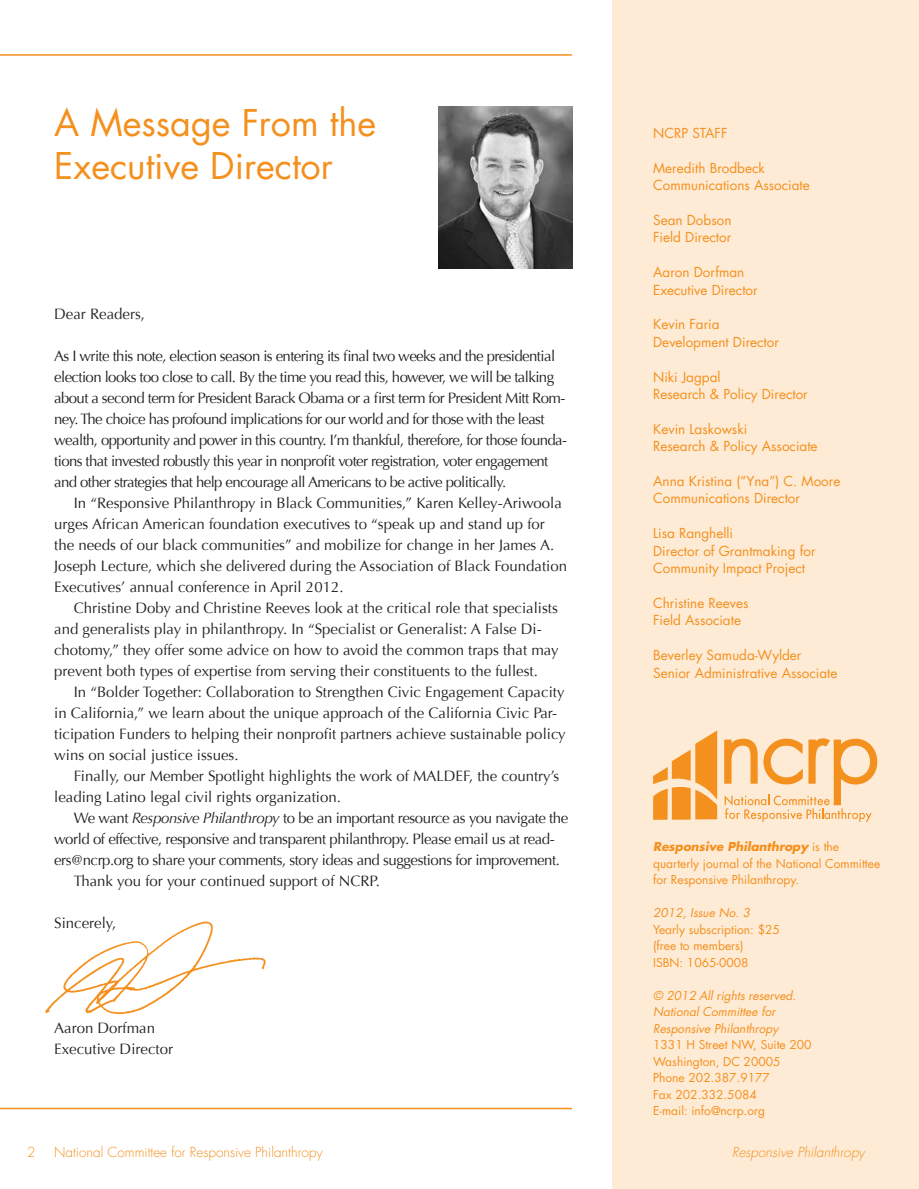
<style>
.page{position:relative;width:919px;height:1189px;background:#fff}
.page>*{position:absolute;margin:0;border:0;box-sizing:border-box;transform-origin:0 0}
.t1{font:36px/43.2px "Futura";color:#f4901d}
.t2{font:15px/21px "Optima";color:#231f20}
.t3{font:15px/21px "Optima";letter-spacing:-.04em;color:#231f20}
.t4{font:15px "Optima";letter-spacing:-.03em;color:#231f20}
.t5{font:13.5px/17.4px "Futura";color:#f4901d}
.t6{font:300 13.5px "Futura";color:#f4901d}
.t7{font:italic 300 13.5px "Futura";color:#f4901d}
.t8{font:12px/16.5px "Futura";color:#f4901d}
.t9{font:italic 12px/16.5px "Futura";color:#f4901d}
.s1{font-style:italic}
.s2{font-weight:700;font-style:italic}
</style>
<div class="page">
<div style="left:612px;top:0;width:306px;height:1188px;background:#feebd6"></div>
<svg style="left:653px;top:730px;width:224px;height:92px"></svg>
<hr style="left:0;top:54px;width:572px;height:2px;background:#f4901d">
<hr style="left:0;top:1107px;width:572px;height:2px;background:#f4901d">
<img style="left:439px;top:106px;width:133px;height:162px">
<img style="left:45px;top:921px;width:221px;height:93px">
<svg style="left:918px;top:0;width:1px;height:27px"></svg>
<h1 class="t1" style="left:54px;top:101px;width:323px">A Message From the<br>Executive Director</h1>
<p class="t2" style="left:54px;top:303px;width:92px">Dear Readers,</p>
<p class="t3" style="left:54px;top:345px;width:514px">As I write this note, election season is entering its final two weeks and the presidential election looks too close to call. By the time you read this, however, we will be talking about a second term for President Barack Obama or a first term for President Mitt Rom&shy;ney. The choice has profound implications for our world and for those with the least wealth, opportunity and power in this country. I’m thankful, therefore, for those founda&shy;tions that invested robustly this year in nonprofit voter registration, voter engagement and other strategies that help encourage all Americans to be active politically.</p>
<p class="t2" style="left:54px;top:492px;width:514px;text-indent:20px">In “Responsive Philanthropy in Black Communities,” Karen Kelley-Ariwoola urges African American foundation executives to “speak up and stand up for the needs of our black communities” and mobilize for change in her James A.<br>Joseph Lecture, which she delivered during the Association of Black Foundation Executives’ annual conference in April 2012.</p>
<p class="t2" style="left:54px;top:597px;width:505px;text-indent:20px">Christine Doby and Christine Reeves look at the critical role that specialists and generalists play in philanthropy. In “Specialist or Generalist: A False Di&shy;chotomy,” they offer some advice on how to avoid the common traps that may prevent both types of expertise from serving their constituents to the fullest.</p>
<p class="t2" style="left:54px;top:681px;width:513px;text-indent:20px">In “Bolder Together: Collaboration to Strengthen Civic Engagement Capacity in California,” we learn about the unique approach of the California Civic Par&shy;ticipation Funders to helping their nonprofit partners achieve sustainable policy wins on social justice issues.</p>
<p class="t2" style="left:54px;top:765px;width:506px;text-indent:20px">Finally, our Member Spotlight highlights the work of MALDEF, the country’s leading Latino legal civil rights organization.</p>
<p class="t4" style="left:74px;top:809px;width:496px">We want <span class="s1">Responsive Philanthropy</span> to be an important resource as you navigate the</p>
<p class="t4" style="left:54px;top:830px;width:502px">world of effective, responsive and transparent philanthropy. Please email us at read-</p>
<p class="t4" style="left:54px;top:851px;width:507px">ers@ncrp.org to share your comments, story ideas and suggestions for improvement.</p>
<p class="t2" style="left:74px;top:870px;width:308px">Thank you for your continued support of NCRP.</p>
<p class="t2" style="left:54px;top:912px;width:63px">Sincerely,</p>
<p class="t2" style="left:54px;top:1017px;width:120px">Aaron Dorfman<br>Executive Director</p>
<p class="t5" style="left:653px;top:124px;width:76px">NCRP STAFF</p>
<p class="t5" style="left:653px;top:159px;width:158px">Meredith Brodbeck<br>Communications Associate</p>
<p class="t5" style="left:653px;top:211px;width:80px">Sean Dobson<br>Field Director</p>
<p class="t5" style="left:653px;top:263px;width:106px">Aaron Dorfman<br>Executive Director</p>
<p class="t5" style="left:653px;top:315px;width:127px">Kevin Faria<br>Development Director</p>
<p class="t5" style="left:653px;top:368px;width:156px">Niki Jagpal<br>Research &amp; Policy Director</p>
<p class="t5" style="left:653px;top:420px;width:166px">Kevin Laskowski<br>Research &amp; Policy Associate</p>
<p class="t5" style="left:653px;top:472px;width:189px">Anna Kristina (“Yna”) C. Moore<br>Communications Director</p>
<p class="t5" style="left:653px;top:524px;width:164px">Lisa Ranghelli<br>Director of Grantmaking for<br>Community Impact Project</p>
<p class="t5" style="left:653px;top:594px;width:97px">Christine Reeves<br>Field Associate</p>
<p class="t5" style="left:653px;top:646px;width:186px">Beverley Samuda-Wylder<br>Senior Administrative Associate</p>
<p class="t8" style="left:653px;top:838px;width:228px"><span class="s2">Responsive Philanthropy</span> is the quarterly journal of the National Committee for Responsive Philanthropy.</p>
<p class="t9" style="left:653px;top:904px;width:99px">2012, Issue No. 3</p>
<p class="t8" style="left:653px;top:920px;width:128px">Yearly subscription: $25 (free to members)<br>ISBN: 1065-0008</p>
<p class="t9" style="left:653px;top:986px;width:144px">© 2012 All rights reserved.<br>National Committee for<br>Responsive Philanthropy</p>
<p class="t8" style="left:653px;top:1036px;width:160px">1331 H Street NW, Suite 200<br>Washington, DC 20005<br>Phone 202.387.9177<br>Fax 202.332.5084<br>E-mail: info@ncrp.org</p>
<p class="t6" style="left:27px;top:1143px;width:10px">2</p>
<p class="t6" style="left:54px;top:1143px;width:270px">National Committee for Responsive Philanthropy</p>
<p class="t7" style="left:732px;top:1143px;width:134px">Responsive Philanthropy</p>
</div>
